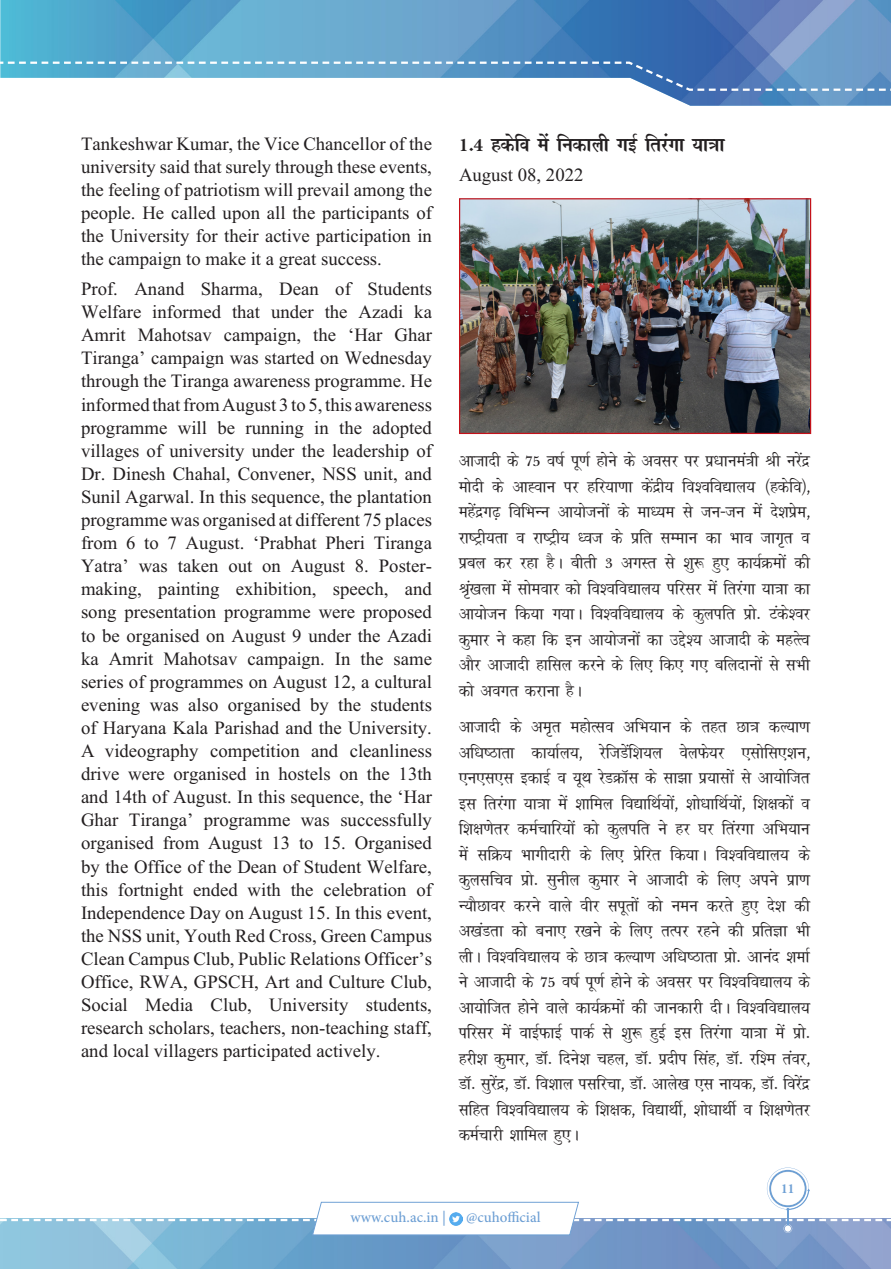
<style>
.page{position:relative;width:891px;height:1269px;background:#fff}
.page>*{position:absolute;margin:0;border:0;box-sizing:border-box;transform-origin:0 0}
.heading_2{font:700 24px "Shiva";color:#231f20}
.Hindi_Text{font:500 19.5px/25.5px "Shiva";color:#231f20;text-align:justify}
.Text_English{font:18.75px/23.1px "Times New Roman";color:#231f20;text-align:justify}
.t1{font:700 17.25px "Shiva";color:#6d9fd4}
.t2{font:500 15px "Minion Pro";letter-spacing:.005em;color:#6d9fd4}
</style>
<div class="page">
<img style="left:0;top:1236px;width:891px;height:33px">
<svg style="left:0;top:1168px;width:891px;height:68px"></svg>
<div style="left:785px;top:1225px;width:6px;height:7px;background:#fff;border-radius:50%"></div>
<svg style="left:771px;top:1172px;width:34px;height:33px"></svg>
<div style="left:771px;top:1172px;width:33px;height:33px;background:#fff;border-radius:16px"></div>
<img style="left:0;top:0;width:891px;height:106px">
<svg style="left:0;top:60px;width:891px;height:32px"></svg>
<img style="left:461px;top:200px;width:348px;height:232px">
<div style="left:459px;top:198px;width:352px;height:236px;border:1px solid #c4121a"></div>
<p class="Text_English" style="left:81px;top:132px;width:353px">Tankeshwar Kumar, the Vice Chancellor of the university said that surely through these events, the feeling of patriotism will prevail among the people. He called upon all the participants of the University for their active participation in the campaign to make it a great success.</p>
<p class="Text_English" style="left:81px;top:277px;width:353px">Prof. Anand Sharma, Dean of Students Welfare informed that under the Azadi ka Amrit Mahotsav campaign, the ‘Har Ghar Tiranga’ campaign was started on Wednesday through the Tiranga awareness programme. He informed that from August 3 to 5, this awareness programme will be running in the adopted villages of university under the leadership of Dr. Dinesh Chahal, Convener, NSS unit, and Sunil Agarwal. In this sequence, the plantation programme was organised at different 75 places from 6 to 7 August. ‘Prabhat Pheri Tiranga Yatra’ was taken out on August 8. Poster&shy;making, painting exhibition, speech, and song presentation programme were proposed to be organised on August 9 under the Azadi ka Amrit Mahotsav campaign. In the same series of programmes on August 12, a cultural evening was also organised by the students of Haryana Kala Parishad and the University.<br>A videography competition and cleanliness drive were organised in hostels on the 13th and 14th of August. In this sequence, the ‘Har Ghar Tiranga’ programme was successfully organised from August 13 to 15. Organised by the Office of the Dean of Student Welfare, this fortnight ended with the celebration of Independence Day on August 15. In this event, the NSS unit, Youth Red Cross, Green Campus Clean Campus Club, Public Relations Officer’s Office, RWA, GPSCH, Art and Culture Club, Social Media Club, University students, research scholars, teachers, non-teaching staff, and local villagers participated actively.</p>
<p class="heading_2" style="left:459px;top:128px;width:267px">1-4 gdsfo esa fudkyh xbZ frjaxk ;k=kk</p>
<p class="Text_English" style="left:459px;top:163px;width:126px">August 08, 2022</p>
<p class="Hindi_Text" style="left:459px;top:450px;width:353px">vktknh ds 75 o"kZ iw.kZ gksus ds volj ij iz/kkuea=kh Jh ujsanz eksnh ds vkºoku ij gfj;k.kk dsanzh; fo'ofo|ky; ¼gdsfo½] egsanzx&lt;+ fofHkUu vk;kstuksa ds ek/;e ls tu&amp;tu esa ns'kizse] jk"Vªh;rk o jk"Vªh; /ot ds izfr lEeku dk Hkko tkx`r o izcy dj jgk gSA chrh 3 vxLr ls 'kq: gq, dk;ZØeksa dh J`a[kyk esa lkseokj dks fo'ofo|ky; ifjlj esa frjaxk ;k=kk dk vk;kstu fd;k x;kA fo'ofo|ky; ds dqyifr izks- Vads'oj dqekj us dgk fd bu vk;kstuksa dk mís'; vktknh ds egRRso vkSj vktknh gkfly djus ds fy, fd, x, cfynkuksa ls lHkh dks voxr djkuk gSA</p>
<p class="Hindi_Text" style="left:459px;top:716px;width:353px">vktknh ds ve`r egksRlo vfHk;ku ds rgr Nk=k dY;k.k vfèk"Bkrk dk;kZy;] jsftMsaf'k;y osyQs;j ,lksfl,'ku] ,u,l,l bdkbZ o ;wFk jsMØkWl ds lk&gt;k iz;klksa ls vk;ksftr bl frjaxk ;k=kk esa 'kkfey fo|kfFkZ;ksa] 'kks/kkfFkZ;ksa] f'k{kdksa o f'k{k.ksrj deZpkfj;ksa dks dqyifr us gj ?kj frajxk vfHk;ku esa lfØ; Hkkxhnkjh ds fy, izsfjr fd;kA fo'ofo|ky; ds dqylfpo izks- lquhy dqekj us vktknh ds fy, vius izk.k U;kSNkoj djus okys ohj liwrksa dks ueu djrs gq, ns'k dh v[kaMrk dks cuk, j[kus ds fy, rRij jgus dh izfrKk Hkh yhA fo'ofo|ky; ds Nk=k dY;k.k vf/k"Bkrk izks- vkuan 'kekZ us vktknh ds 75 o"kZ iw.kZ gksus ds volj ij fo'ofo|ky; ds vk;ksftr gksus okys dk;ZØeksa dh tkudkjh nhA fo'ofo|ky; ifjlj esa okbZQkbZ ikdZ ls 'kq: gqbZ bl frjaxk ;k=kk esa izks&shy;gjh'k dqekj] MkW- fnus'k pgy] MkW- iznhi flag] MkW- jf'e raoj] MkW- lqjsanz] MkW- fo'kky ilfjpk] MkW- vkys[k ,l uk;d] MkW- fojsanz lfgr fo'ofo|ky; ds f'k{kd] fo|kFkhZ] 'kks/kkFkhZ o f'k{k.ksrj deZpkjh 'kkfey gq,A</p>
<p class="t1" style="left:781px;top:1177px;width:15px">11</p>
<p class="t2" style="left:350px;top:1207px;width:97px">www.cuh.ac.in |</p>
<p class="t2" style="left:466px;top:1207px;width:76px">@cuhofficial</p>
</div>
